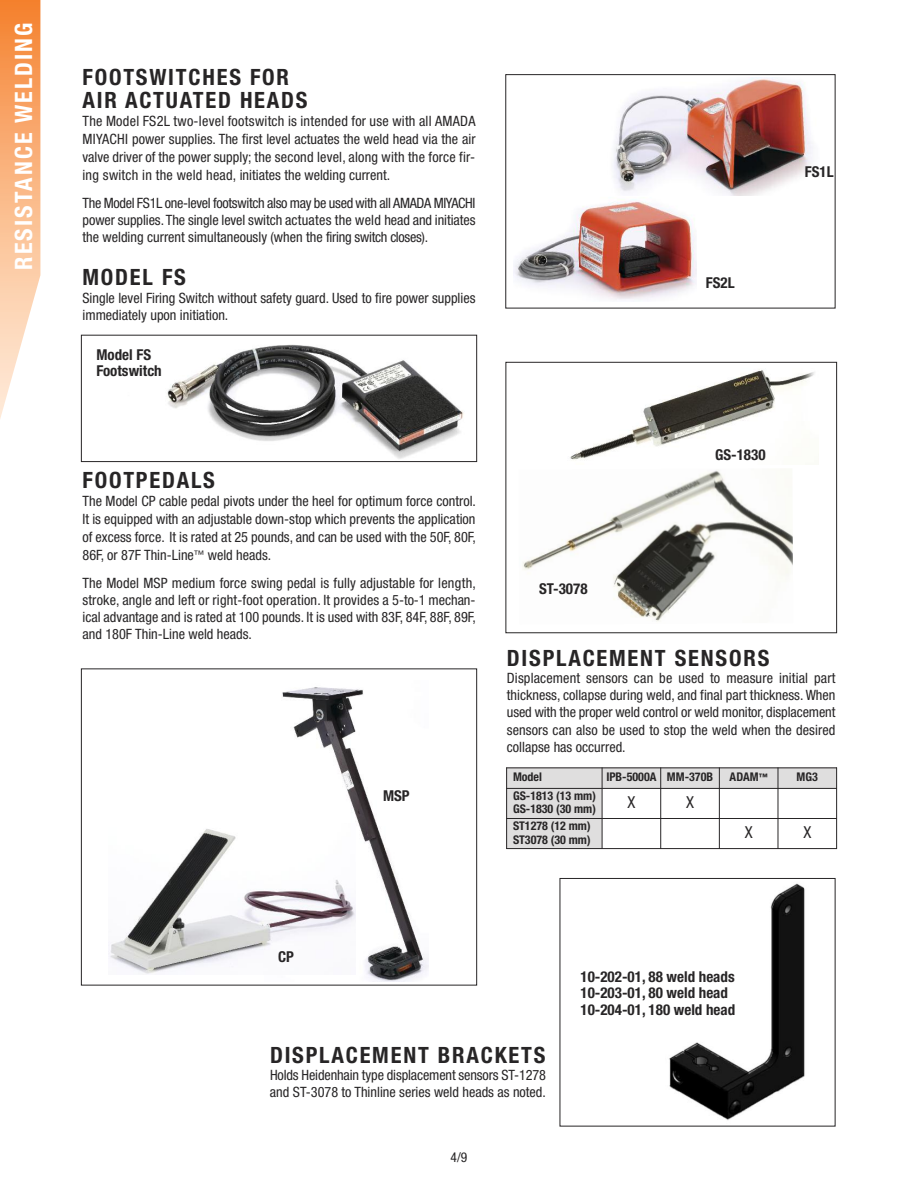
<style>
.page{position:relative;width:918px;height:1188px;background:#fff}
.page>*{position:absolute;margin:0;border:0;box-sizing:border-box;transform-origin:0 0}
.t1{font:700 condensed 24px "Helvetica Neue";letter-spacing:.09em;color:#fff}
.t2{font:700 condensed 22.5px/22.5px "Helvetica Neue";letter-spacing:.08em;color:#272526}
.t3{font:condensed 16.5px "Helvetica Neue";color:#272526}
.t4{font:700 condensed 15px/16.5px "Helvetica Neue";color:#272526}
.t5{font:condensed 14.25px/17.2px "Helvetica Neue";color:#272526;text-align:justify}
.t6{font:condensed 13.5px "Helvetica Neue";color:#272526}
.t7{font:700 condensed 12px/13.5px "Helvetica Neue";color:#272526}
.s1{font-size:10.5px}
.s2{font-size:9px}
</style>
<div class="page">
<img style="left:0;top:0;width:40px;height:419px">
<img style="left:570px;top:369px;width:245px;height:91px">
<div style="left:506px;top:362px;width:331px;height:271px;border:1px solid #272526"></div>
<div style="left:81px;top:668px;width:396px;height:318px;border:1px solid #272526"></div>
<img style="left:282px;top:687px;width:146px;height:294px">
<img style="left:167px;top:344px;width:297px;height:115px">
<div style="left:81px;top:335px;width:396px;height:127px;border:1px solid #272526"></div>
<img style="left:669px;top:883px;width:136px;height:237px">
<img style="left:108px;top:824px;width:247px;height:151px">
<div style="left:506px;top:768px;width:96px;height:20px;background:#dfdede"></div>
<div style="left:602px;top:768px;width:59px;height:20px;background:#dfdede"></div>
<div style="left:661px;top:768px;width:58px;height:20px;background:#dfdede"></div>
<div style="left:719px;top:768px;width:59px;height:20px;background:#dfdede"></div>
<div style="left:778px;top:768px;width:59px;height:20px;background:#dfdede"></div>
<div style="left:506px;top:788px;width:96px;height:30px;background:#dfdede"></div>
<div style="left:506px;top:818px;width:96px;height:31px;background:#dfdede"></div>
<hr style="left:506px;top:768px;width:1px;height:81px;background:#272526">
<hr style="left:602px;top:768px;width:1px;height:81px;background:#272526">
<hr style="left:660px;top:768px;width:1px;height:81px;background:#272526">
<hr style="left:719px;top:768px;width:1px;height:81px;background:#272526">
<hr style="left:778px;top:768px;width:1px;height:81px;background:#272526">
<hr style="left:836px;top:768px;width:1px;height:81px;background:#272526">
<hr style="left:506px;top:768px;width:331px;height:1px;background:#272526">
<hr style="left:506px;top:788px;width:331px;height:1px;background:#272526">
<hr style="left:506px;top:818px;width:331px;height:1px;background:#272526">
<hr style="left:506px;top:848px;width:331px;height:1px;background:#272526">
<img style="left:522px;top:470px;width:271px;height:152px">
<div style="left:505px;top:74px;width:331px;height:234px;border:1px solid #272526"></div>
<img style="left:514px;top:199px;width:183px;height:101px">
<img style="left:614px;top:77px;width:199px;height:119px">
<h1 class="t1" style="left:15px;top:270px;width:249px;rotate:-90deg">RESISTANCE WELDING</h1>
<h2 class="t2" style="left:83px;top:68px;width:227px">FOOTSWITCHES FOR<br>AIR ACTUATED HEADS</h2>
<p class="t5" style="left:83px;top:113px;width:395px;line-height:18px">The Model FS2L two-level footswitch is intended for use with all AMADA MIYACHI power supplies. The first level actuates the weld head via the air valve driver of the power supply; the second level, along with the force fir&shy;ing switch in the weld head, initiates the welding current.</p>
<p class="t5" style="left:82px;top:195px;width:395px">The Model FS1L one-level footswitch also may be used with all AMADA MIYACHI power supplies. The single level switch actuates the weld head and initiates the welding current simultaneously (when the firing switch closes).</p>
<h2 class="t2" style="left:82px;top:268px;width:105px">MODEL FS</h2>
<p class="t5" style="left:82px;top:290px;width:395px">Single level Firing Switch without safety guard. Used to fire power supplies immediately upon initiation.</p>
<p class="t4" style="left:96px;top:348px;width:67px">Model FS<br>Footswitch</p>
<h2 class="t2" style="left:82px;top:470px;width:134px">FOOTPEDALS</h2>
<p class="t5" style="left:82px;top:493px;width:395px;line-height:18px">The Model CP cable pedal pivots under the heel for optimum force control.<br>It is equipped with an adjustable down-stop which prevents the application of excess force. It is rated at 25 pounds, and can be used with the 50F, 80F, 86F, or 87F Thin-Line<span class="s1">™</span> weld heads.</p>
<p class="t5" style="left:82px;top:575px;width:395px">The Model MSP medium force swing pedal is fully adjustable for length, stroke, angle and left or right-foot operation. It provides a 5-to-1 mechan&shy;ical advantage and is rated at 100 pounds. It is used with 83F, 84F, 88F, 89F, and 180F Thin-Line weld heads.</p>
<p class="t4" style="left:383px;top:789px;width:28px">MSP</p>
<p class="t4" style="left:539px;top:581px;width:50px">ST-3078</p>
<p class="t4" style="left:706px;top:276px;width:30px">FS2L</p>
<p class="t4" style="left:805px;top:165px;width:30px">FS1L</p>
<p class="t4" style="left:715px;top:448px;width:52px">GS-1830</p>
<h2 class="t2" style="left:507px;top:648px;width:264px">DISPLACEMENT SENSORS</h2>
<p class="t5" style="left:507px;top:670px;width:330px">Displacement sensors can be used to measure initial part thickness, collapse during weld, and final part thickness. When used with the proper weld control or weld monitor, displacement sensors can also be used to stop the weld when the desired collapse has occurred.</p>
<p class="t7" style="left:513px;top:771px;width:31px">Model</p>
<p class="t7" style="left:606px;top:771px;width:108px">IPB-5000A MM-370B</p>
<p class="t7" style="left:730px;top:771px;width:40px">ADAM<span class="s2">™</span></p>
<p class="t7" style="left:797px;top:771px;width:23px">MG3</p>
<p class="t7" style="left:513px;top:790px;width:84px">GS-1813 (13 mm)<br>GS-1830 (30 mm)</p>
<p class="t3" style="left:627px;top:796px;width:9px">X</p>
<p class="t3" style="left:686px;top:796px;width:9px">X</p>
<p class="t7" style="left:513px;top:820px;width:79px">ST1278 (12 mm)<br>ST3078 (30 mm)</p>
<p class="t3" style="left:745px;top:826px;width:9px">X</p>
<p class="t3" style="left:803px;top:826px;width:9px">X</p>
<p class="t4" style="left:278px;top:950px;width:17px">CP</p>
<p class="t4" style="left:581px;top:969px;width:156px">10-202-01, 88 weld heads<br>10-203-01, 80 weld head<br>10-204-01, 180 weld head</p>
<h2 class="t2" style="left:270px;top:1045px;width:277px">DISPLACEMENT BRACKETS</h2>
<p class="t5" style="left:270px;top:1067px;width:278px">Holds Heidenhain type displacement sensors ST-1278 and ST-3078 to Thinline series weld heads as noted.</p>
<p class="t6" style="left:451px;top:1153px;width:18px">4/9</p>
</div>
